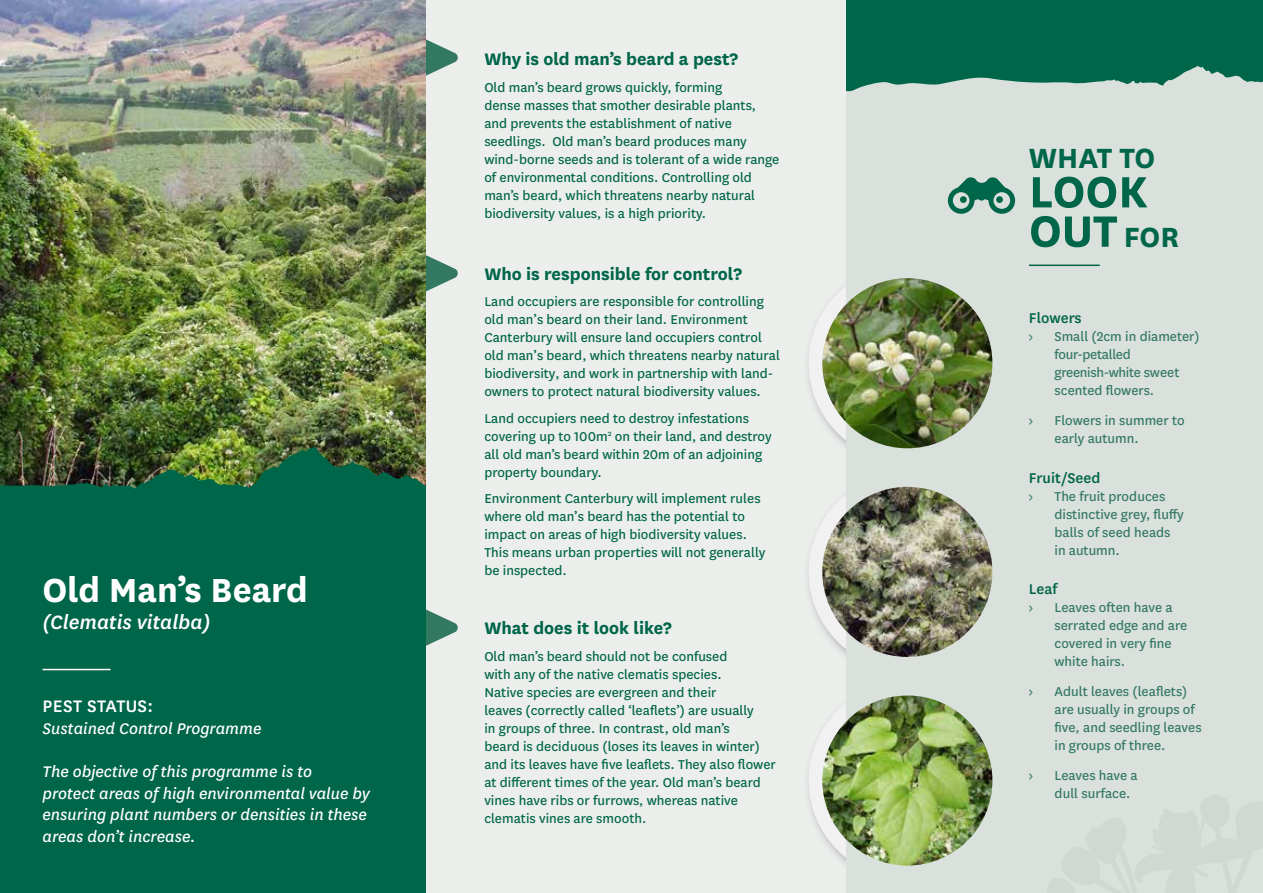
<style>
.page{position:relative;width:1263px;height:893px;background:#eceeec}
.page>*{position:absolute;margin:0;border:0;box-sizing:border-box;transform-origin:0 0}
.t1{font:700 51.15px/39.3px "National";color:#006649}
.t2{font:700 39px "National";color:#fff}
.t3{font:700 32.4px "National";letter-spacing:-.01em;color:#006649}
.t4{font:italic 500 22.5px "National";color:#fff}
.t5{font:700 19.5px "National";color:#006649}
.t6{font:500 19.5px "National";letter-spacing:.02em;color:#fff}
.t7{font:italic 18px/21.6px "National";color:#fff}
.t8{font:500 16.5px "National";color:#006649}
.t9{font:15px/18px "National";color:#006649}
.t10{font:15px/18px "National";color:#337962}
.s1{font-size:32.4px}
</style>
<div class="page">
<svg style="left:425px;top:253px;width:33px;height:40px"></svg>
<svg style="left:425px;top:607px;width:33px;height:41px"></svg>
<svg style="left:425px;top:37px;width:33px;height:41px"></svg>
<div style="left:809px;top:265px;width:197px;height:197px;background:#f1f1f2;border-radius:50%"></div>
<div style="left:809px;top:473px;width:197px;height:198px;background:#f1f1f2;border-radius:50%"></div>
<div style="left:809px;top:682px;width:197px;height:197px;background:#f1f1f2;border-radius:50%"></div>
<div style="left:846px;top:0;width:417px;height:893px;background:#dae0dc"></div>
<img style="left:822px;top:695px;width:170px;height:170px;border-radius:85px">
<img style="left:822px;top:487px;width:170px;height:170px;border-radius:85px">
<img style="left:0;top:0;width:425px;height:447px">
<svg style="left:948px;top:177px;width:67px;height:37px"></svg>
<div style="left:960px;top:196px;width:7px;height:7px;background:#006649;border-radius:50%"></div>
<div style="left:996px;top:196px;width:7px;height:7px;background:#006649;border-radius:50%"></div>
<img style="left:822px;top:278px;width:170px;height:170px;border-radius:85px">
<div style="left:0;top:447px;width:425px;height:446px;background:#006649"></div>
<svg style="left:846px;top:0;width:417px;height:92px"></svg>
<hr style="left:43px;top:669px;width:68px;height:1px;background:#fff">
<hr style="left:1029px;top:265px;width:71px;height:1px;background:#006649">
<svg style="left:1047px;top:795px;width:216px;height:98px"></svg>
<h2 class="t2" style="left:43px;top:562px;width:267px">Old Man’s Beard</h2>
<h3 class="t4" style="left:43px;top:607px;width:170px">(Clematis vitalba)</h3>
<h3 class="t6" style="left:43px;top:693px;width:112px">PEST STATUS:</h3>
<p class="t7" style="left:43px;top:717px;width:220px">Sustained Control Programme</p>
<p class="t7" style="left:43px;top:760px;width:329px">The objective of this programme is to<br>protect areas of high environmental value by ensuring plant numbers or densities in these areas don’t increase.</p>
<h3 class="t5" style="left:484px;top:46px;width:255px">Why is old man’s beard a pest?</h3>
<p class="t9" style="left:484px;top:78px;width:296px">Old man’s beard grows quickly, forming<br>dense masses that smother desirable plants, and prevents the establishment of native seedlings. Old man’s beard produces many wind-borne seeds and is tolerant of a wide range of environmental conditions. Controlling old man’s beard, which threatens nearby natural biodiversity values, is a high priority.</p>
<h3 class="t5" style="left:484px;top:260px;width:259px">Who is responsible for control?</h3>
<p class="t9" style="left:484px;top:292px;width:297px">Land occupiers are responsible for controlling old man’s beard on their land. Environment Canterbury will ensure land occupiers control old man’s beard, which threatens nearby natural biodiversity, and work in partnership with land&shy;owners to protect natural biodiversity values.</p>
<p class="t9" style="left:484px;top:409px;width:289px">Land occupiers need to destroy infestations covering up to 100m<sup>2</sup> on their land, and destroy all old man’s beard within 20m of an adjoining property boundary.</p>
<p class="t9" style="left:484px;top:489px;width:283px">Environment Canterbury will implement rules where old man’s beard has the potential to impact on areas of high biodiversity values.<br>This means urban properties will not generally be inspected.</p>
<h3 class="t5" style="left:484px;top:615px;width:189px">What does it look like?</h3>
<p class="t9" style="left:484px;top:647px;width:293px">Old man’s beard should not be confused<br>with any of the native clematis species.<br>Native species are evergreen and their<br>leaves (correctly called ‘leaflets’) are usually<br>in groups of three. In contrast, old man’s<br>beard is deciduous (loses its leaves in winter) and its leaves have five leaflets. They also flower at different times of the year. Old man’s beard vines have ribs or furrows, whereas native clematis vines are smooth.</p>
<h3 class="t3" style="left:1029px;top:135px;width:128px">WHAT TO</h3>
<h1 class="t1" style="left:1029px;top:168px;width:152px">LOOK<br>OUT <span class="s1">FOR</span></h1>
<p class="t8" style="left:1029px;top:307px;width:54px">Flowers</p>
<p class="t10" style="left:1029px;top:327px;width:6px">›</p>
<p class="t10" style="left:1054px;top:327px;width:147px">Small (2cm in diameter) four-petalled greenish-white sweet scented flowers.</p>
<p class="t10" style="left:1029px;top:411px;width:6px">›</p>
<p class="t10" style="left:1054px;top:411px;width:132px">Flowers in summer to early autumn.</p>
<p class="t8" style="left:1029px;top:466px;width:73px">Fruit/Seed</p>
<p class="t10" style="left:1029px;top:486px;width:6px">›</p>
<p class="t10" style="left:1054px;top:486px;width:131px">The fruit produces distinctive grey, fluffy balls of seed heads in autumn.</p>
<p class="t8" style="left:1029px;top:578px;width:30px">Leaf</p>
<p class="t10" style="left:1029px;top:598px;width:6px">›</p>
<p class="t10" style="left:1054px;top:598px;width:134px">Leaves often have a serrated edge and are covered in very fine white hairs.</p>
<p class="t10" style="left:1029px;top:682px;width:6px">›</p>
<p class="t10" style="left:1054px;top:682px;width:149px">Adult leaves (leaflets) are usually in groups of five, and seedling leaves in groups of three.</p>
<p class="t10" style="left:1029px;top:766px;width:6px">›</p>
<p class="t10" style="left:1054px;top:766px;width:85px">Leaves have a dull surface.</p>
</div>
